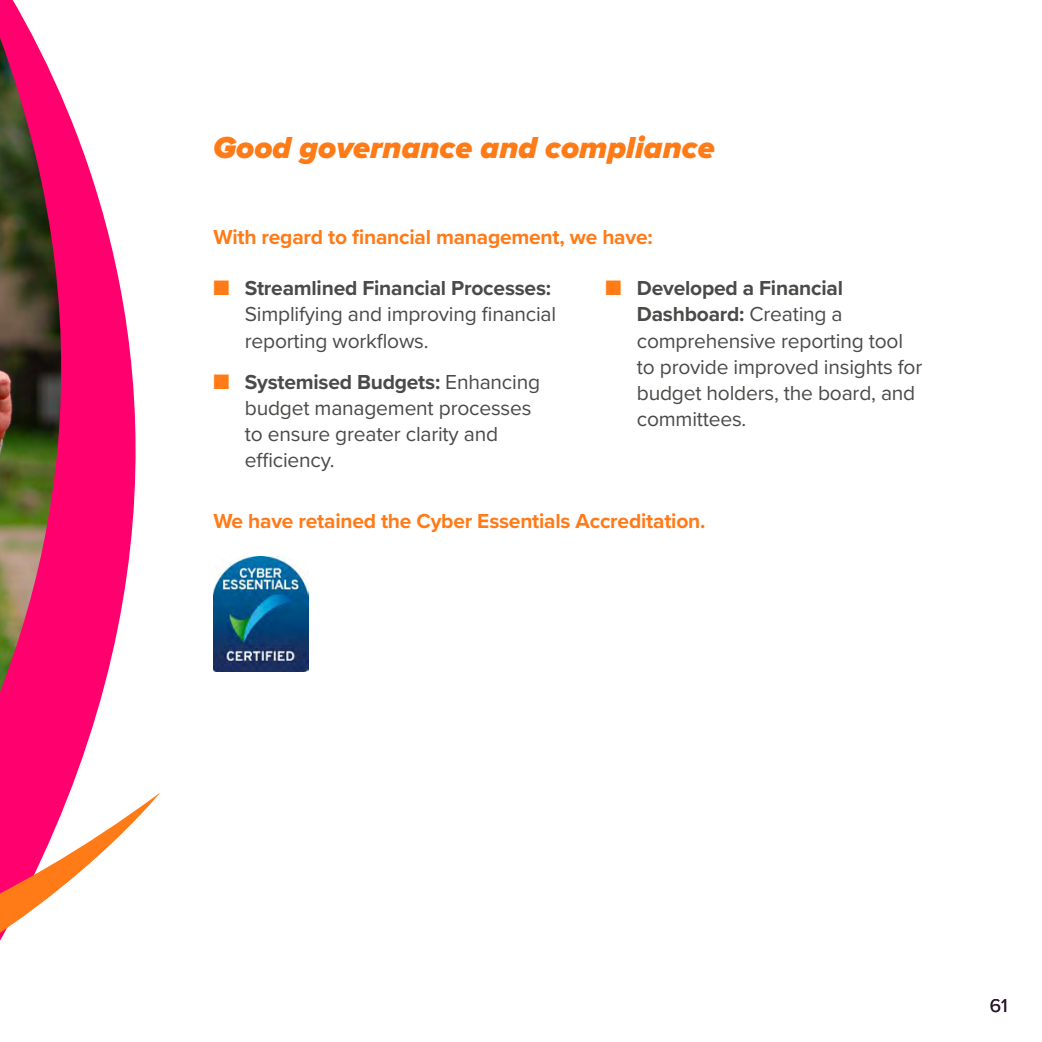
<style>
.page{position:relative;width:1042px;height:1042px;background:#fff}
.page>*{position:absolute;margin:0;border:0;box-sizing:border-box;transform-origin:0 0}
.t1{font:italic 900 31.5px "Proxima Nova";color:#ff7b18}
.t2{font:21px/26.2px "Proxima Nova";letter-spacing:-.01em;color:#4a4a49}
.t3{font:700 21px "Proxima Nova";letter-spacing:-.01em;color:#ff7b18}
.t4{font:19.25px "Proxima Nova";color:#2c192c}
.s1{color:#ff7b18}
.s2{font-weight:700}
</style>
<div class="page">
<svg style="left:0;top:0;width:309px;height:706px"></svg>
<svg style="left:0;top:706px;width:160px;height:235px"></svg>
<img style="left:213px;top:557px;width:95px;height:114px">
<h1 class="t1" style="left:213px;top:129px;width:503px">Good governance and compliance</h1>
<p class="t3" style="left:213px;top:221px;width:441px">With regard to financial management, we have:</p>
<p class="t2" style="left:245px;top:274px;width:313px;text-indent:-32px"><span class="s1">■</span> <span class="s2">Streamlined Financial Processes:<br></span>Simplifying and improving financial reporting workflows.</p>
<p class="t2" style="left:245px;top:368px;width:297px;text-indent:-32px"><span class="s1">■</span> <span class="s2">Systemised Budgets:</span> Enhancing budget management processes to ensure greater clarity and efficiency.</p>
<p class="t2" style="left:637px;top:274px;width:287px;text-indent:-32px"><span class="s1">■</span> <span class="s2">Developed a Financial<br>Dashboard:</span> Creating a comprehensive reporting tool to provide improved insights for budget holders, the board, and committees.</p>
<p class="t3" style="left:213px;top:506px;width:494px">We have retained the Cyber Essentials Accreditation.</p>
<p class="t4" style="left:990px;top:991px;width:19px">61</p>
</div>
